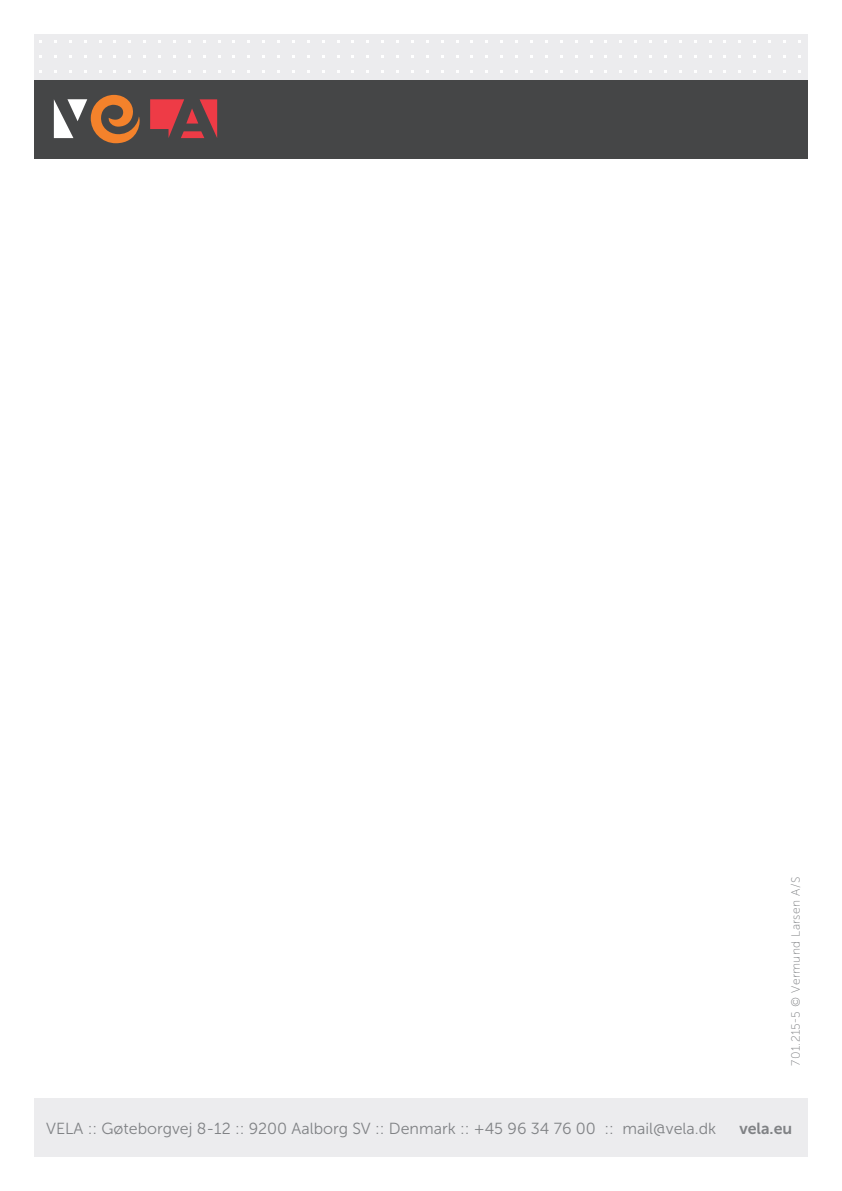
<style>
.page{position:relative;width:842px;height:1191px;background:#fff}
.page>*{position:absolute;margin:0;border:0;box-sizing:border-box;transform-origin:0 0}
.t1{font:16px "Museo Sans 300";color:#808285}
.t2{font:16px "Museo Sans 700";color:#808285}
.t3{font:12px "Museo Sans 100";letter-spacing:.03em;color:#808285}
</style>
<div class="page">
<div style="left:34px;top:79px;width:774px;height:80px;background:#454647"></div>
<svg style="left:150px;top:99px;width:67px;height:39px"></svg>
<svg style="left:54px;top:95px;width:86px;height:48px"></svg>
<div style="left:34px;top:34px;width:774px;height:45px;background:#ececee"></div>
<div style="left:34px;top:1098px;width:774px;height:59px;background:#ececee"></div>
<p class="t3" style="left:789px;top:1065px;width:190px;rotate:-90deg">701.215-5 © Vermund Larsen A/S</p>
<p class="t1" style="left:46px;top:1120px;width:671px">VELA :: Gøteborgvej 8-12 :: 9200 Aalborg SV :: Denmark :: +45 96 34 76 00 :: mail@vela.dk</p>
<p class="t2" style="left:739px;top:1119px;width:54px">vela.eu</p>
</div>
